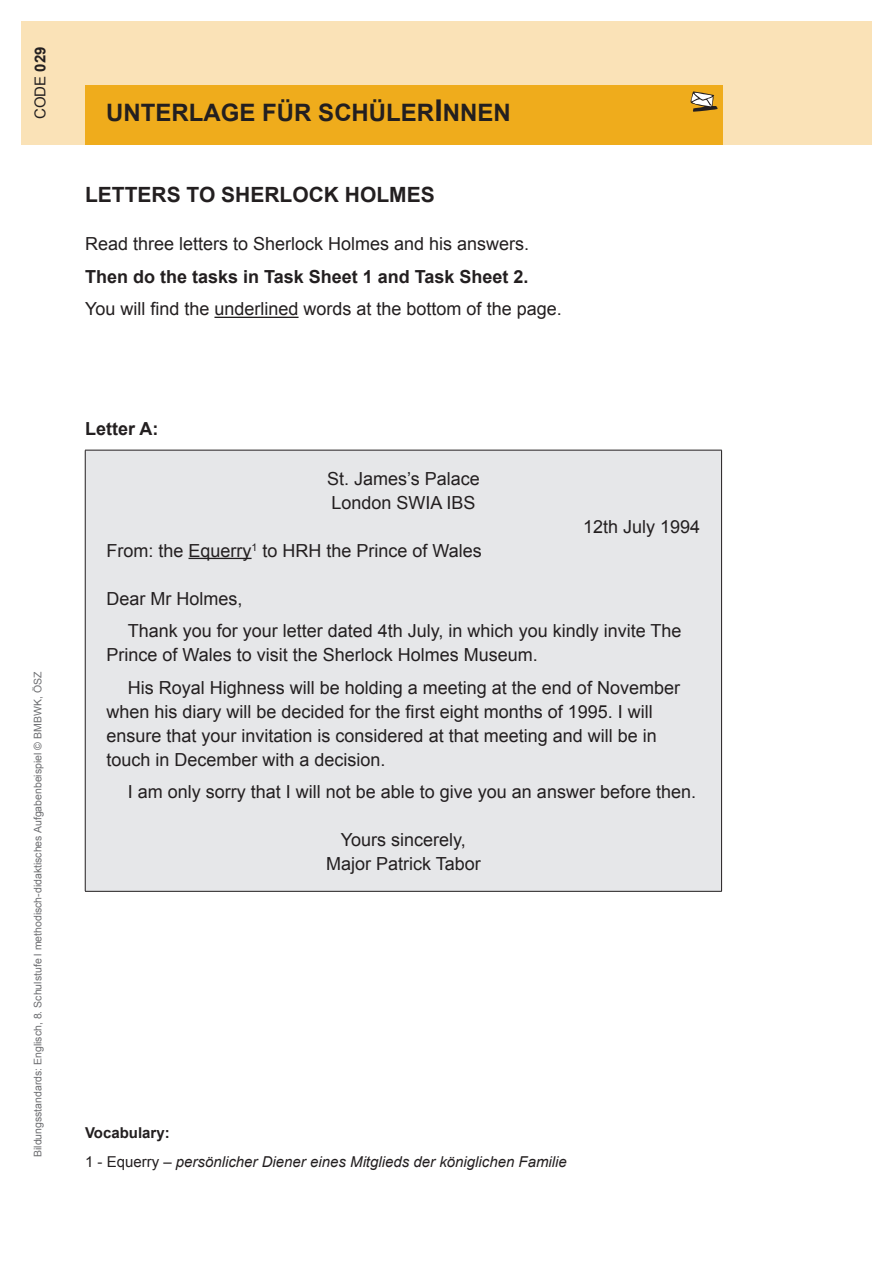
<style>
.page{position:relative;width:893px;height:1263px;background:#fff}
.page>*{position:absolute;margin:0;border:0;box-sizing:border-box;transform-origin:0 0}
.t1{font:700 24px "Arial";color:#231f20}
.t2{font:700 21px "Arial";color:#231f20}
.t3{font:18px/24px "Arial";color:#231f20}
.t4{font:700 18px "Arial";color:#231f20}
.t5{font:italic 15px/28.2px "Arial";color:#231f20}
.t6{font:15px "Arial";color:#231f20}
.t7{font:10.5px "Arial";color:#6c6d70}
.s1{font-weight:700}
.s2{font-size:30px}
.s3{font-weight:700;font-style:normal}
.s4{font-style:normal}
</style>
<div class="page">
<div style="left:21px;top:21px;width:851px;height:124px;background:#fae2b7"></div>
<div style="left:85px;top:85px;width:638px;height:60px;background:#efac1c"></div>
<svg style="left:690px;top:91px;width:28px;height:21px"></svg>
<hr style="left:214px;top:317px;width:85px;height:1px;background:#231f20">
<div style="left:85px;top:450px;width:637px;height:441px;background:#e6e7e9"></div>
<hr style="left:85px;top:450px;width:637px;height:1px;background:#231f20">
<hr style="left:85px;top:450px;width:1px;height:441px;background:#231f20">
<hr style="left:721px;top:450px;width:1px;height:441px;background:#231f20">
<hr style="left:85px;top:891px;width:637px;height:1px;background:#231f20">
<hr style="left:189px;top:558px;width:63px;height:1px;background:#231f20">
<p class="t6" style="left:31px;top:119px;width:74px;rotate:-90deg">CODE <span class="s1">029</span></p>
<h1 class="t1" style="left:106px;top:97px;width:406px">UNTERLAGE FÜR SCHÜLER<span class="s2">I</span>NNEN</h1>
<p class="t2" style="left:85px;top:181px;width:351px">LETTERS TO SHERLOCK HOLMES</p>
<p class="t3" style="left:85px;top:232px;width:446px">Read three letters to Sherlock Holmes and his answers.</p>
<p class="t4" style="left:85px;top:265px;width:445px">Then do the tasks in Task Sheet 1 and Task Sheet 2.</p>
<p class="t3" style="left:85px;top:297px;width:478px">You will find the underlined words at the bottom of the page.</p>
<p class="t7" style="left:31px;top:1157px;width:487px;rotate:-90deg">Bildungsstandards: Englisch, 8. Schulstufe l methodisch-didaktisches Aufgabenbeispiel © BMBWK, ÖSZ</p>
<p class="t4" style="left:85px;top:417px;width:75px">Letter A:</p>
<p class="t3" style="left:327px;top:466px;width:154px">St. James’s Palace<br>London SWIA IBS</p>
<p class="t3" style="left:583px;top:514px;width:119px">12th July 1994</p>
<p class="t3" style="left:106px;top:538px;width:377px">From: the Equerry<sup>1</sup> to HRH the Prince of Wales</p>
<p class="t3" style="left:128px;top:582px;width:555px;line-height:32.5px;text-indent:-21px">Dear Mr Holmes,<br>Thank you for your letter dated 4th July, in which you kindly invite The</p>
<p class="t3" style="left:128px;top:639px;width:554px;line-height:32.5px;text-indent:-21px">Prince of Wales to visit the Sherlock Holmes Museum.<br>His Royal Highness will be holding a meeting at the end of November</p>
<p class="t3" style="left:106px;top:699px;width:552px">when his diary will be decided for the first eight months of 1995. I will ensure that your invitation is considered at that meeting and will be in touch in December with a decision.</p>
<p class="t3" style="left:128px;top:780px;width:570px">I am only sorry that I will not be able to give you an answer before then.</p>
<p class="t3" style="left:326px;top:828px;width:156px;text-align:center">Yours sincerely,<br>Major Patrick Tabor</p>
<p class="t5" style="left:85px;top:1119px;width:483px"><span class="s3">Vocabulary:<br></span><span class="s4">1 - Equerry –</span> persönlicher Diener eines Mitglieds der königlichen Familie</p>
</div>
